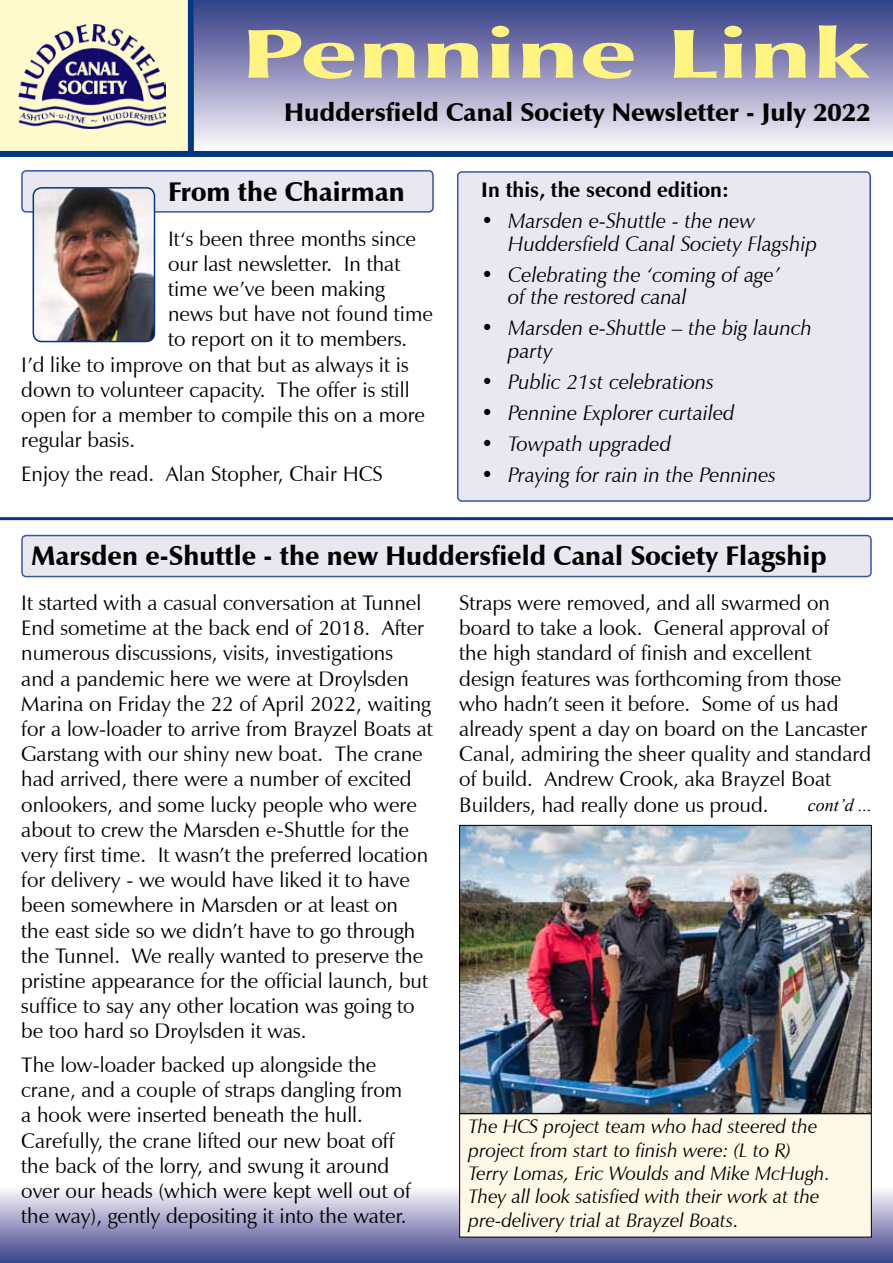
<style>
.page{position:relative;width:893px;height:1263px;background:#fff}
.page>*{position:absolute;margin:0;border:0;box-sizing:border-box;transform-origin:0 0}
.t1{font:900 70.2px "Zapf Humanist 601 BT";color:#fff381;scale:1.53 1}
.t2{font:900 27px "Zapf Humanist 601 BT";color:#000}
.t3{font:900 25.5px "Zapf Humanist 601 BT";color:#000}
.t4{font:21px/25.2px "Zapf Humanist 601 BT";color:#000}
.t5{font:italic 21px/22.5px "Zapf Humanist 601 BT";color:#000}
.t6{font:700 21px "Zapf Humanist 601 BT";color:#000}
.t7{font:italic 19.5px/23.4px "Zapf Humanist 601 BT";color:#000}
.t8{font:italic 18px "Times New Roman";color:#000}
</style>
<div class="page">
<div style="left:0;top:1186px;width:893px;height:77px;background:linear-gradient(to bottom,#fffafe,#3a3f88)"></div>
<div style="left:0;top:0;width:893px;height:151px;background:linear-gradient(to bottom,#333b85,#fef8fd)"></div>
<div style="left:22px;top:171px;width:411px;height:41px;background:#e9e8f1;border-radius:4px"></div>
<div style="left:21px;top:170px;width:413px;height:43px;border:2px solid #3953a4;border-radius:4px"></div>
<div style="left:22px;top:535px;width:849px;height:41px;background:#e9e8f1;border-radius:4px"></div>
<div style="left:21px;top:535px;width:851px;height:42px;border:2px solid #3953a4;border-radius:4px"></div>
<img style="left:33px;top:188px;width:121px;height:154px">
<div style="left:33px;top:187px;width:122px;height:155px;border:2px solid #003882;border-radius:8px"></div>
<div style="left:460px;top:1114px;width:411px;height:123px;background:#fef8e6"></div>
<div style="left:0;top:0;width:193px;height:151px;background:#fffacb"></div>
<img style="left:18px;top:25px;width:147px;height:103px">
<div style="left:0;top:151px;width:893px;height:6px;background:#003882"></div>
<div style="left:188px;top:0;width:6px;height:156px;background:#003882"></div>
<div style="left:458px;top:172px;width:412px;height:329px;background:#e9e8f1;border-radius:4px"></div>
<div style="left:457px;top:171px;width:414px;height:331px;border:2px solid #3953a4;border-radius:4px"></div>
<hr style="left:0;top:517px;width:893px;height:3px;background:#003882">
<img style="left:461px;top:827px;width:409px;height:285px">
<div style="left:459px;top:825px;width:413px;height:289px;border:1px solid #000"></div>
<h1 class="t1" style="left:241px;top:10px;width:414px">Pennine Link</h1>
<p class="t3" style="left:284px;top:97px;width:588px">Huddersfield Canal Society Newsletter - July 2022</p>
<p class="t2" style="left:168px;top:175px;width:238px">From the Chairman</p>
<p class="t4" style="left:168px;top:226px;width:250px">It‘s been three months since</p>
<p class="t4" style="left:168px;top:251px;width:234px">our last newsletter. In that</p>
<p class="t4" style="left:168px;top:276px;width:218px">time we’ve been making</p>
<p class="t4" style="left:168px;top:301px;width:267px">news but have not found time</p>
<p class="t4" style="left:168px;top:327px;width:241px">to report on it to members.</p>
<p class="t4" style="left:21px;top:352px;width:389px">I’d like to improve on that but as always it is</p>
<p class="t4" style="left:21px;top:377px;width:390px">down to volunteer capacity. The offer is still</p>
<p class="t4" style="left:21px;top:402px;width:405px">open for a member to compile this on a more</p>
<p class="t4" style="left:21px;top:427px;width:115px">regular basis.</p>
<p class="t4" style="left:21px;top:461px;width:363px">Enjoy the read. Alan Stopher, Chair HCS</p>
<p class="t6" style="left:481px;top:177px;width:249px">In this, the second edition:</p>
<p class="t5" style="left:508px;top:210px;width:311px;text-indent:-27px">• Marsden e-Shuttle - the new<br>Huddersfield Canal Society Flagship</p>
<p class="t5" style="left:508px;top:263px;width:273px;text-indent:-27px">• Celebrating the ‘coming of age’ of the restored canal</p>
<p class="t5" style="left:508px;top:317px;width:305px;text-indent:-27px">• Marsden e-Shuttle – the big launch party</p>
<p class="t5" style="left:481px;top:370px;width:234px">• Public 21st celebrations</p>
<p class="t5" style="left:481px;top:401px;width:255px">• Pennine Explorer curtailed</p>
<p class="t5" style="left:481px;top:432px;width:192px">• Towpath upgraded</p>
<p class="t5" style="left:481px;top:463px;width:297px">• Praying for rain in the Pennines</p>
<p class="t2" style="left:31px;top:539px;width:797px">Marsden e-Shuttle - the new Huddersfield Canal Society Flagship</p>
<p class="t4" style="left:21px;top:590px;width:413px">It started with a casual conversation at Tunnel End sometime at the back end of 2018. After numerous discussions, visits, investigations<br>and a pandemic here we were at Droylsden Marina on Friday the 22 of April 2022, waiting for a low-loader to arrive from Brayzel Boats at Garstang with our shiny new boat. The crane had arrived, there were a number of excited onlookers, and some lucky people who were about to crew the Marsden e-Shuttle for the very first time. It wasn’t the preferred location for delivery - we would have liked it to have been somewhere in Marsden or at least on<br>the east side so we didn’t have to go through the Tunnel. We really wanted to preserve the pristine appearance for the official launch, but suffice to say any other location was going to be too hard so Droylsden it was.</p>
<p class="t4" style="left:21px;top:1052px;width:391px">The low-loader backed up alongside the crane, and a couple of straps dangling from a hook were inserted beneath the hull.<br>Carefully, the crane lifted our new boat off the back of the lorry, and swung it around over our heads (which were kept well out of the way), gently depositing it into the water.</p>
<p class="t4" style="left:459px;top:590px;width:413px">Straps were removed, and all swarmed on board to take a look. General approval of<br>the high standard of finish and excellent design features was forthcoming from those who hadn’t seen it before. Some of us had already spent a day on board on the Lancaster Canal, admiring the sheer quality and standard of build. Andrew Crook, aka Brayzel Boat Builders, had really done us proud.</p>
<p class="t8" style="left:808px;top:793px;width:65px">cont’d ...</p>
<p class="t7" style="left:468px;top:1115px;width:363px">The HCS project team who had steered the project from start to finish were: (L to R)<br>Terry Lomas, Eric Woulds and Mike McHugh.<br>They all look satisfied with their work at the pre-delivery trial at Brayzel Boats.</p>
</div>
